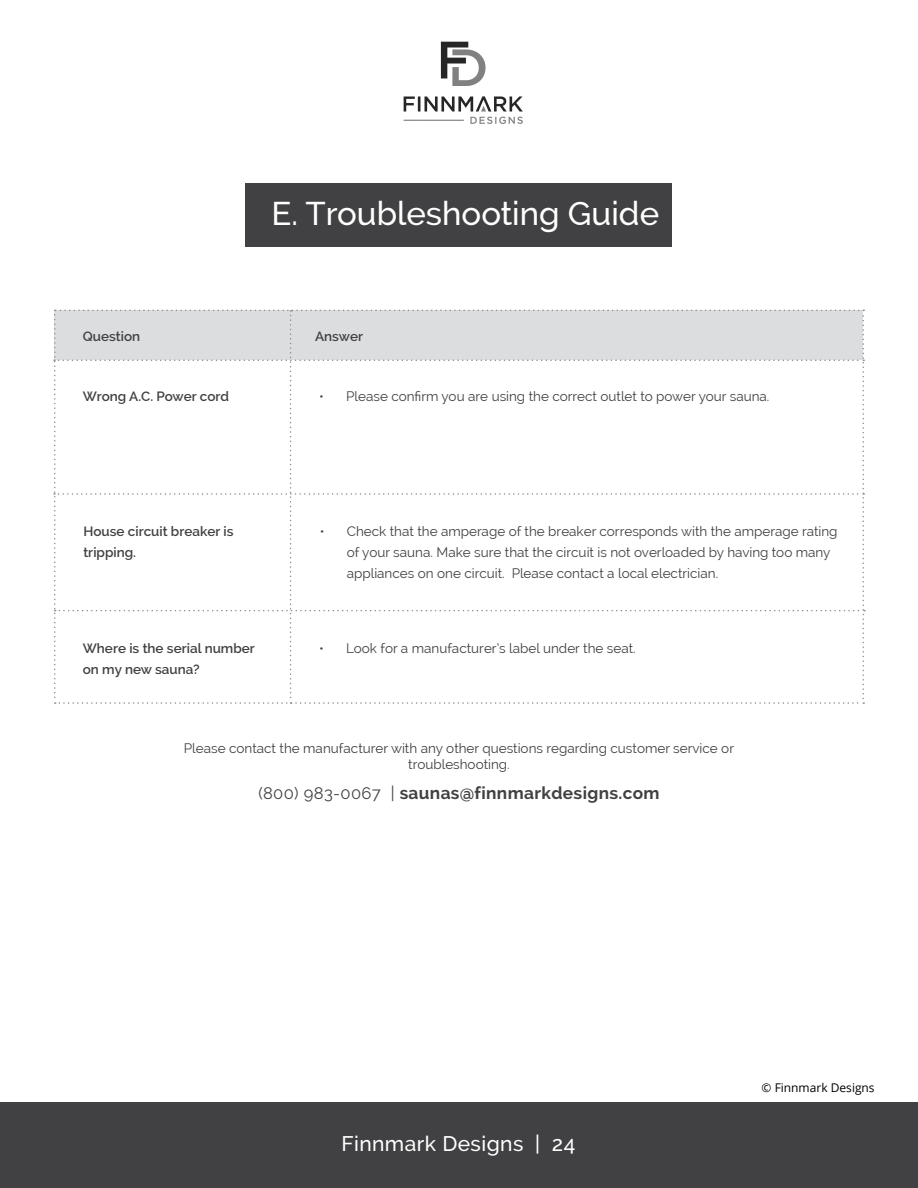
<style>
.page{position:relative;width:918px;height:1188px;background:#fff}
.page>*{position:absolute;margin:0;border:0;box-sizing:border-box;transform-origin:0 0}
.t1{font:500 33px "Raleway";color:#fff}
.t2{font:500 21px "Raleway";letter-spacing:.02em;color:#fff}
.t3{font:700 17.25px "Raleway";letter-spacing:.02em;color:#414042}
.t4{font:13.5px/21px "Raleway";color:#414042}
.t5{font:600 13.5px/21px "Raleway";color:#414042}
.t6{font:12px "Open Sans";color:#000}
.s1{font-weight:400;font-size:16.5px}
.s2{font-weight:400}
.s3{font-style:inherit}
</style>
<div class="page">
<div style="left:0;top:1102px;width:918px;height:86px;background:#414042"></div>
<div style="left:246px;top:184px;width:426px;height:63px;background:#414042"></div>
<svg style="left:54px;top:310px;width:811px;height:394px"></svg>
<img style="left:403px;top:41px;width:120px;height:83px">
<h1 class="t1" style="left:271px;top:194px;width:389px">E. Troubleshooting Guide</h1>
<p class="t5" style="left:83px;top:326px;width:59px">Question</p>
<p class="t5" style="left:315px;top:326px;width:50px">Answer</p>
<p class="t5" style="left:83px;top:386px;width:148px">Wrong A.C. Power cord</p>
<p class="t4" style="left:319px;top:386px;width:452px">• Please confirm you are using the correct outlet to power your sauna.</p>
<p class="t5" style="left:83px;top:521px;width:152px">House circuit breaker is tripping.</p>
<p class="t4" style="left:347px;top:521px;width:492px;text-indent:-27px">• Check that the amperage of the breaker corresponds with the amperage rating of your sauna. Make sure that the circuit is not overloaded by having too many appliances on one circuit. Please contact a local electrician.</p>
<p class="t5" style="left:83px;top:638px;width:174px">Where is the serial number on my new sauna?</p>
<p class="t4" style="left:319px;top:638px;width:318px">• Look for a manufacturer’s label under the seat.</p>
<p class="t4" style="left:184px;top:740px;width:552px;line-height:16.2px;text-align:center">Please contact the manufacturer with any other questions regarding customer service or troubleshooting.</p>
<p class="t3" style="left:258px;top:783px;width:403px"><span class="s1">(800) 983-0067</span> <span class="s2">|</span> <span class="s3">saunas</span>@finnmarkdesigns.com</p>
<h2 class="t2" style="left:341px;top:1132px;width:235px">Finnmark Designs | 24</h2>
<p class="t6" style="left:762px;top:1080px;width:115px">© Finnmark Designs</p>
</div>
